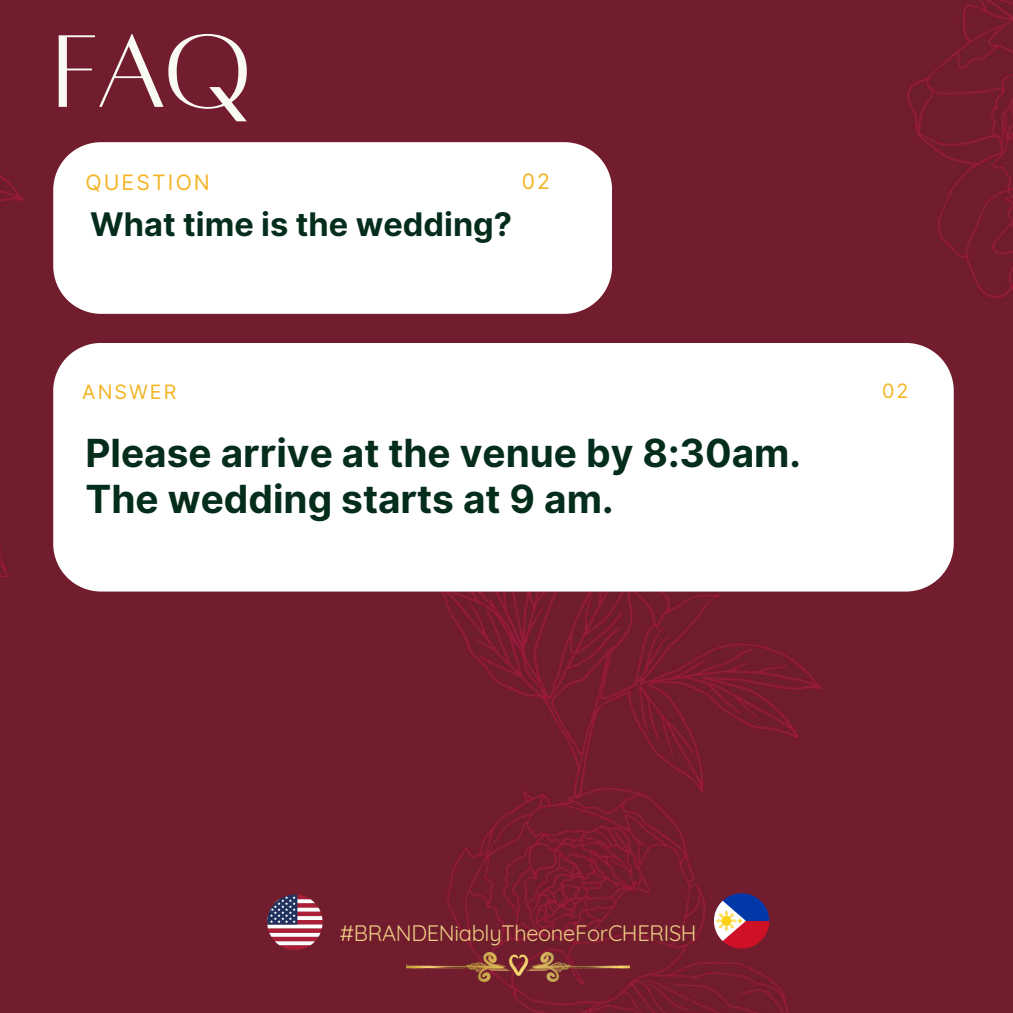
<style>
.page{position:relative;width:1013px;height:1013px;background:#fff}
.page>*{position:absolute;margin:0;border:0;box-sizing:border-box;transform-origin:0 0}
.t1{font:113.75px "Alta regular";color:#fafaf5}
.t2{font:700 38.75px/46px "Inter";color:#052d1c}
.t3{font:700 32.5px "Inter";color:#052d1c}
.t4{font:21.75px "Quicksand";letter-spacing:-.015em;color:#eecc84}
.t5{font:21.25px "Inter";letter-spacing:.1em;color:#f4b425}
.t6{font:19.75px "Inter";letter-spacing:.1em;color:#f4b425}
</style>
<div class="page">
<div style="left:0;top:0;width:1012px;height:1012px;background:#711d2d"></div>
<svg style="left:53px;top:142px;width:559px;height:172px"></svg>
<svg style="left:53px;top:343px;width:900px;height:248px"></svg>
<svg style="left:267px;top:894px;width:55px;height:55px"></svg>
<svg style="left:714px;top:893px;width:55px;height:55px"></svg>
<img style="left:406px;top:952px;width:224px;height:29px">
<h1 class="t1" style="left:53px;top:16px;width:200px">FAQ</h1>
<p class="t5" style="left:85px;top:170px;width:126px">QUESTION</p>
<p class="t5" style="left:522px;top:168px;width:30px">02</p>
<p class="t3" style="left:90px;top:205px;width:423px">What time is the wedding?</p>
<p class="t6" style="left:82px;top:380px;width:96px">ANSWER</p>
<p class="t6" style="left:882px;top:378px;width:28px">02</p>
<p class="t2" style="left:85px;top:430px;width:717px">Please arrive at the venue by 8:30am.<br>The wedding starts at 9 am.</p>
<p class="t4" style="left:340px;top:919px;width:358px">#BRANDENiablyTheoneForCHERISH</p>
</div>
